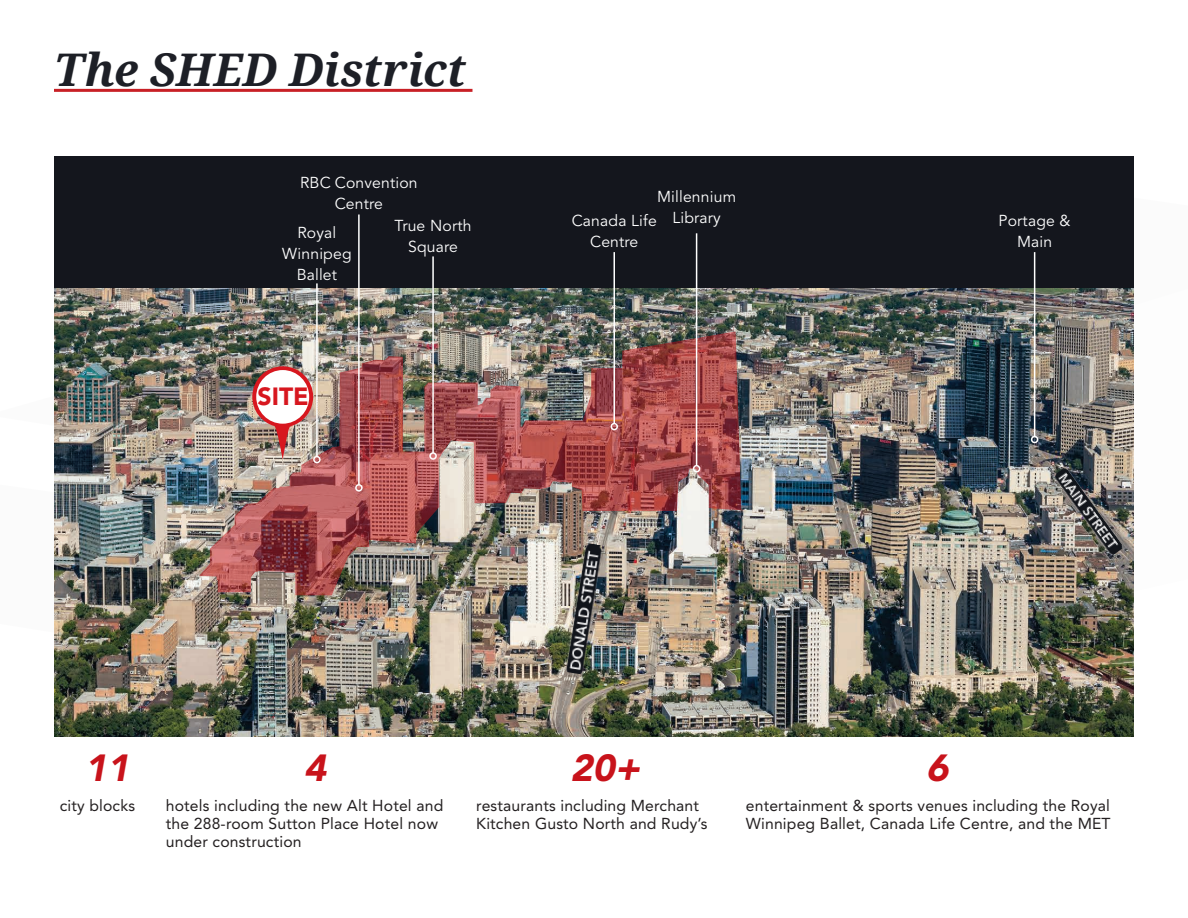
<style>
.page{position:relative;width:1188px;height:918px;background:#fff}
.page>*{position:absolute;margin:0;border:0;box-sizing:border-box;transform-origin:0 0}
.t1{font:italic 700 45px "Droid Serif";letter-spacing:.005em;color:#1d1f26}
.t2{font:italic 900 37.5px "Avenir LT Std";color:#c8131b}
.t3{font:900 24.75px "Avenir LT Std";color:#d7171f}
.t4{font:15.75px/18px "Avenir LT Std";letter-spacing:.01em;color:#231f20}
.t5{font:15.75px/21px "Avenir LT Std";letter-spacing:.01em;color:#fff;text-align:center}
</style>
<div class="page">
<hr style="left:54px;top:89px;width:418px;height:3px;background:#c82026">
<img style="left:54px;top:288px;width:1080px;height:449px">
<div style="left:54px;top:156px;width:1080px;height:132px;background:#14161d"></div>
<img style="left:198px;top:331px;width:544px;height:265px">
<hr style="left:358px;top:215px;width:2px;height:270px;background:#fff">
<div style="left:355px;top:484px;width:8px;height:8px;border:2px solid #fff;border-radius:50%"></div>
<hr style="left:432px;top:256px;width:2px;height:197px;background:#fff">
<div style="left:429px;top:452px;width:8px;height:8px;border:2px solid #fff;border-radius:50%"></div>
<hr style="left:614px;top:252px;width:1px;height:172px;background:#fff">
<div style="left:610px;top:423px;width:8px;height:7px;border:2px solid #fff;border-radius:50%"></div>
<hr style="left:696px;top:233px;width:1px;height:233px;background:#fff">
<div style="left:693px;top:465px;width:7px;height:7px;border:2px solid #fff;border-radius:50%"></div>
<hr style="left:316px;top:283px;width:2px;height:174px;background:#fff">
<div style="left:313px;top:456px;width:8px;height:7px;border:2px solid #fff;border-radius:50%"></div>
<hr style="left:1034px;top:252px;width:1px;height:185px;background:#fff">
<div style="left:1031px;top:436px;width:7px;height:7px;border:2px solid #fff;border-radius:50%"></div>
<img style="left:1051px;top:466px;width:74px;height:92px">
<img style="left:565px;top:543px;width:40px;height:132px">
<img style="left:252px;top:366px;width:61px;height:94px">
<div style="left:256px;top:370px;width:53px;height:54px;background:#fff;border-radius:50%"></div>
<h1 class="t1" style="left:54px;top:39px;width:413px">The SHED District</h1>
<p class="t5" style="left:300px;top:172px;width:119px">RBC Convention<br>Centre</p>
<p class="t5" style="left:282px;top:223px;width:71px">Royal<br>Winnipeg<br>Ballet</p>
<h3 class="t3" style="left:257px;top:381px;width:53px">SITE</h3>
<p class="t5" style="left:395px;top:215px;width:78px">True North<br>Square</p>
<p class="t5" style="left:657px;top:187px;width:81px">Millennium<br>Library</p>
<p class="t5" style="left:572px;top:211px;width:87px">Canada Life<br>Centre</p>
<p class="t5" style="left:999px;top:211px;width:74px">Portage &amp;<br>Main</p>
<h2 class="t2" style="left:85px;top:745px;width:54px">11</h2>
<h2 class="t2" style="left:304px;top:745px;width:32px">4</h2>
<h2 class="t2" style="left:570px;top:745px;width:79px">20+</h2>
<h2 class="t2" style="left:926px;top:745px;width:32px">6</h2>
<p class="t4" style="left:60px;top:797px;width:77px">city blocks</p>
<p class="t4" style="left:166px;top:797px;width:279px">hotels including the new Alt Hotel and the 288-room Sutton Place Hotel now under construction</p>
<p class="t4" style="left:476px;top:797px;width:233px">restaurants including Merchant<br>Kitchen Gusto North and Rudy’s</p>
<p class="t4" style="left:746px;top:797px;width:366px">entertainment &amp; sports venues including the Royal<br>Winnipeg Ballet, Canada Life Centre, and the MET</p>
</div>
